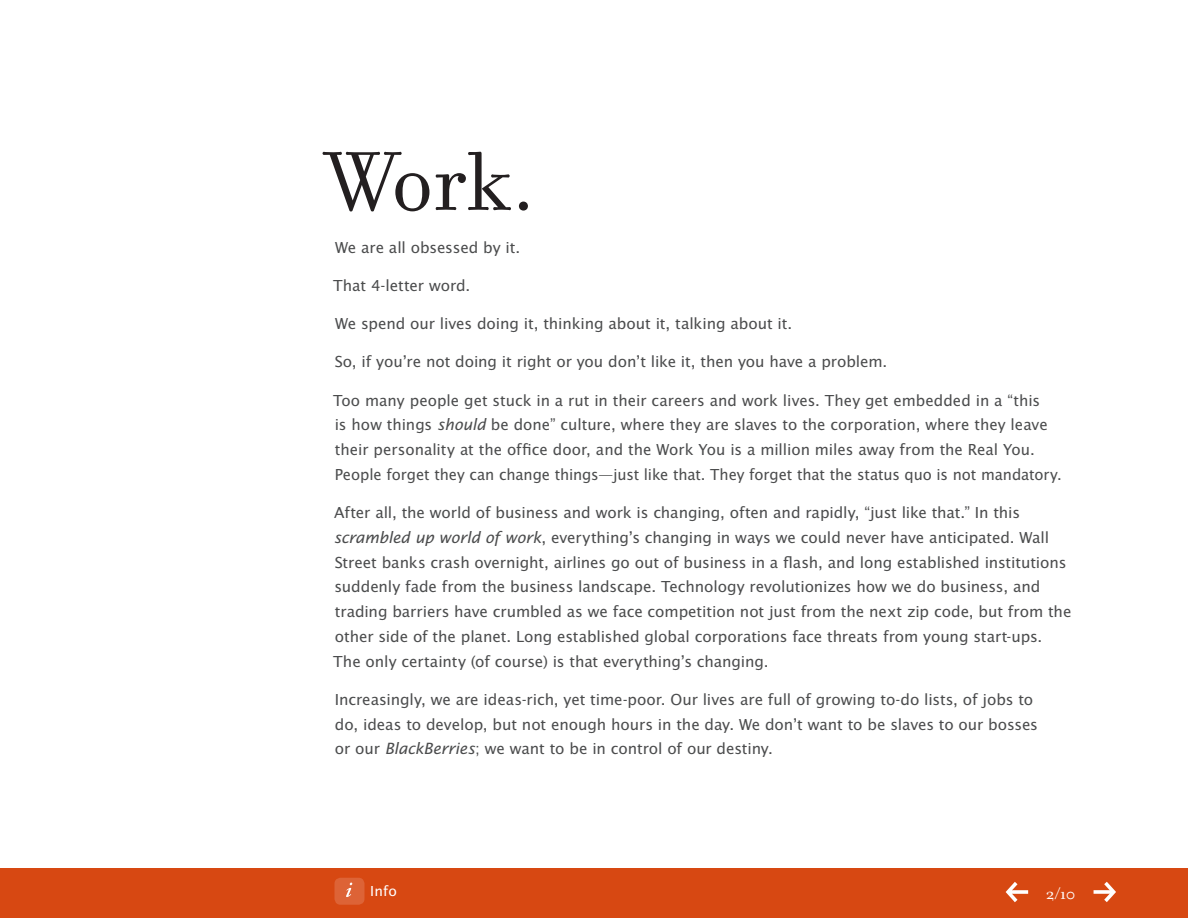
<style>
.page{position:relative;width:1188px;height:918px;background:#fff}
.page>*{position:absolute;margin:0;border:0;box-sizing:border-box;transform-origin:0 0}
.t1{font:90px "Filosofia OT";color:#231f20}
.t2{font:18px "Filosofia OT";color:#fff}
.t3{font:16.5px/24.8px "Lucida Sans EFOP";letter-spacing:-.005em;color:#4b4c4d}
.t4{font:15px "Lucida Sans EFOP";color:#fff}
.s1{font-style:italic;font-size:16.8px}
</style>
<div class="page">
<div style="left:0;top:869px;width:1188px;height:49px;background:#d74812"></div>
<div style="left:334px;top:878px;width:30px;height:27px;background:#dd6336;border-radius:6px"></div>
<svg style="left:346px;top:883px;width:6px;height:14px"></svg>
<svg style="left:1006px;top:882px;width:22px;height:20px"></svg>
<svg style="left:1094px;top:882px;width:22px;height:20px"></svg>
<h1 class="t1" style="left:326px;top:132px;width:211px">Work.</h1>
<p class="t3" style="left:335px;top:236px;width:187px">We are all obsessed by it.</p>
<p class="t3" style="left:333px;top:274px;width:139px">That 4-letter word.</p>
<p class="t3" style="left:335px;top:312px;width:459px">We spend our lives doing it, thinking about it, talking about it.</p>
<p class="t3" style="left:335px;top:350px;width:554px">So, if you’re not doing it right or you don’t like it, then you have a problem.</p>
<p class="t3" style="left:333px;top:389px;width:730px">Too many people get stuck in a rut in their careers and work lives. They get embedded in a “this<br>is how things <span class="s1">should</span> be done” culture, where they are slaves to the corporation, where they leave their personality at the office door, and the Work You is a million miles away from the Real You.<br>People forget they can change things—just like that. They forget that the status quo is not mandatory.</p>
<p class="t3" style="left:333px;top:501px;width:740px">After all, the world of business and work is changing, often and rapidly, “just like that.” In this <span class="s1">scrambled up world of work</span>, everything’s changing in ways we could never have anticipated. Wall Street banks crash overnight, airlines go out of business in a flash, and long established institutions suddenly fade from the business landscape. Technology revolutionizes how we do business, and trading barriers have crumbled as we face competition not just from the next zip code, but from the other side of the planet. Long established global corporations face threats from young start-ups.<br>The only certainty (of course) is that everything’s changing.</p>
<p class="t3" style="left:335px;top:688px;width:705px">Increasingly, we are ideas-rich, yet time-poor. Our lives are full of growing to-do lists, of jobs to do, ideas to develop, but not enough hours in the day. We don’t want to be slaves to our bosses or our <span class="s1">BlackBerries</span>; we want to be in control of our destiny.</p>
<p class="t4" style="left:370px;top:883px;width:28px">Info</p>
<p class="t2" style="left:1046px;top:884px;width:31px">2/10</p>
</div>
